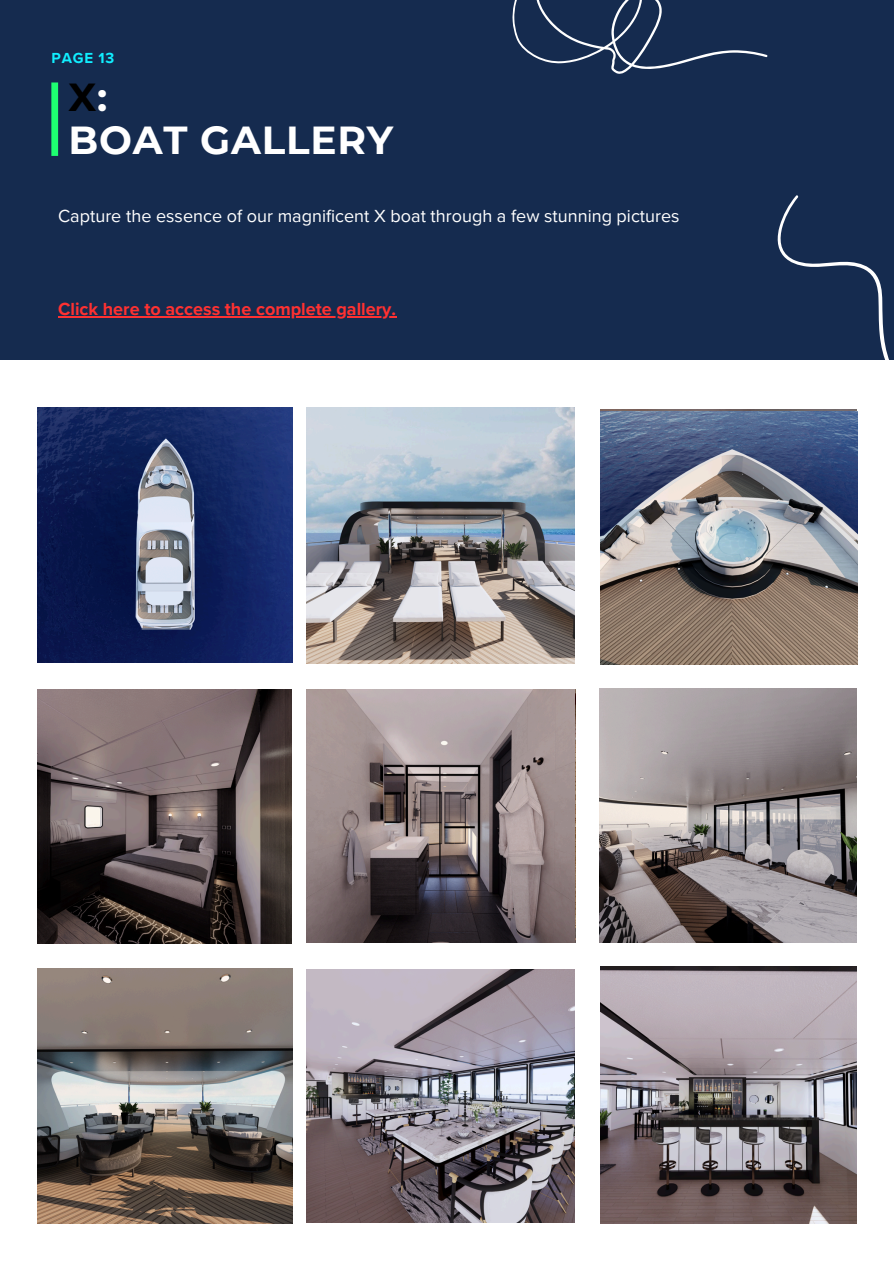
<style>
.page{position:relative;width:894px;height:1264px;background:#fff}
.page>*{position:absolute;margin:0;border:0;box-sizing:border-box;transform-origin:0 0}
.t1{font:700 39px/42.8px "Montserrat";letter-spacing:.02em;color:#fff}
.t2{font:18px "Proxima Nova";color:#fff}
.t3{font:700 18px "Proxima Nova";color:#ff3131}
.t4{font:700 15px "Proxima Nova";letter-spacing:.05em;color:#10eeff}
.s1{color:#000}
</style>
<div class="page">
<div style="left:0;top:0;width:893px;height:359px;background:#152b4f"></div>
<div style="left:51px;top:82px;width:7px;height:74px;background:#1eff71"></div>
<svg style="left:512px;top:0;width:255px;height:74px"></svg>
<svg style="left:767px;top:195px;width:126px;height:229px"></svg>
<img style="left:306px;top:408px;width:268px;height:255px">
<img style="left:600px;top:966px;width:256px;height:257px">
<hr style="left:58px;top:316px;width:338px;height:1px;background:#ff3131">
<img style="left:37px;top:408px;width:256px;height:254px">
<img style="left:600px;top:412px;width:257px;height:253px">
<img style="left:37px;top:690px;width:254px;height:253px">
<img style="left:306px;top:689px;width:268px;height:253px">
<img style="left:599px;top:688px;width:257px;height:254px">
<img style="left:37px;top:968px;width:256px;height:255px">
<img style="left:306px;top:969px;width:268px;height:253px">
<p class="t4" style="left:52px;top:50px;width:64px">PAGE 13</p>
<p class="t1" style="left:68px;top:75px;width:326px"><span class="s1">X</span>:<br>BOAT GALLERY</p>
<p class="t2" style="left:58px;top:206px;width:623px">Capture the essence of our magnificent X boat through a few stunning pictures</p>
<p class="t3" style="left:58px;top:298px;width:339px">Click here to access the complete gallery.</p>
</div>
